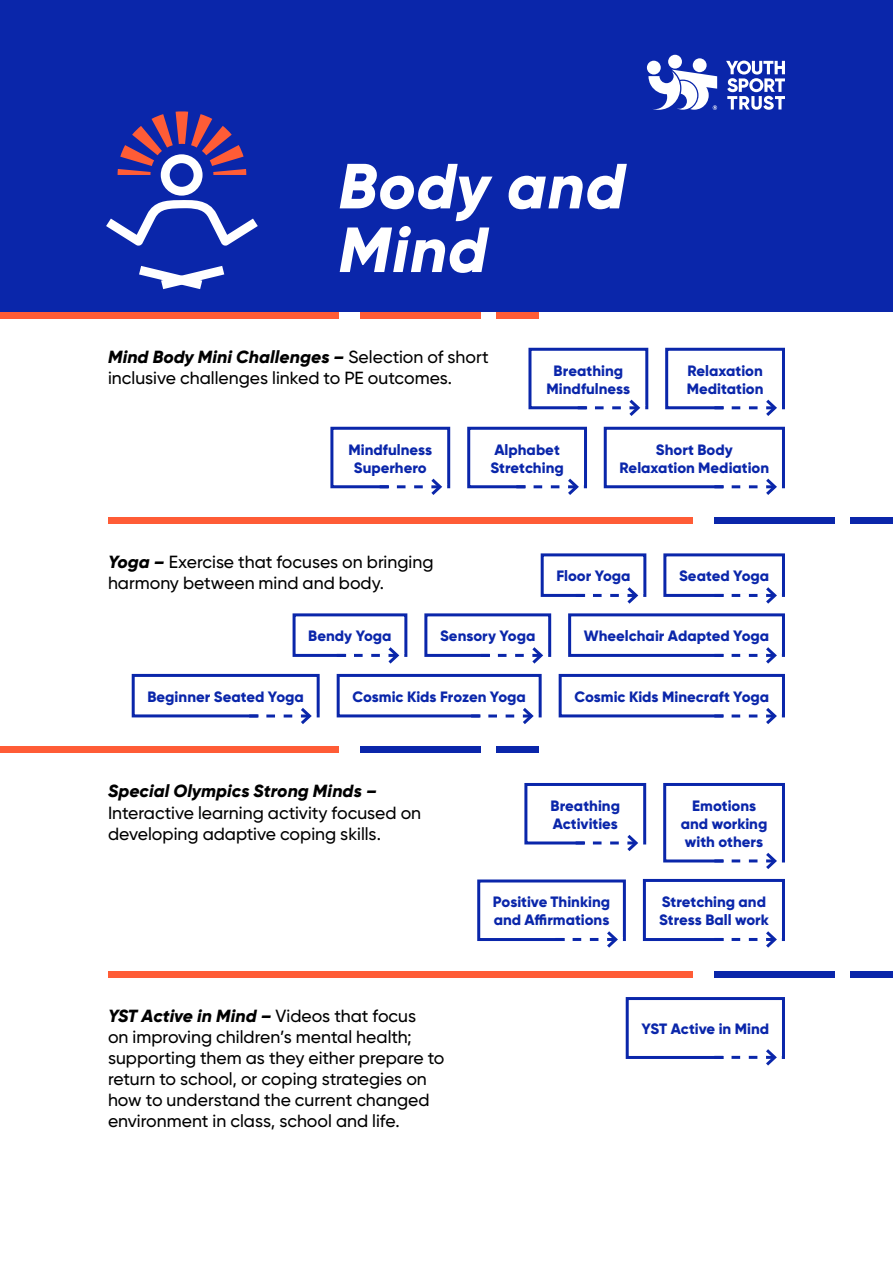
<style>
.page{position:relative;width:893px;height:1263px;background:#fff}
.page>*{position:absolute;margin:0;border:0;box-sizing:border-box;transform-origin:0 0}
.t1{font:italic 800 63.6px/63.6px "Gilroy";letter-spacing:.015em;color:#fff}
.t2{font:500 17.55px/21.1px "Gilroy";color:#000}
.t3{font:800 15px/18px "Gilroy";color:#0a26aa}
.s1{font-weight:800;font-style:italic}
</style>
<div class="page">
<div style="left:0;top:0;width:893px;height:312px;background:#0a26aa"></div>
<svg style="left:726px;top:61px;width:59px;height:49px"></svg>
<div style="left:647px;top:61px;width:14px;height:14px;background:#fff;border-radius:50%"></div>
<div style="left:693px;top:58px;width:14px;height:14px;background:#fff;border-radius:50%"></div>
<div style="left:668px;top:55px;width:14px;height:14px;background:#fff;border-radius:50%"></div>
<svg style="left:648px;top:70px;width:69px;height:40px"></svg>
<div style="left:0;top:312px;width:339px;height:7px;background:#ff5c36"></div>
<div style="left:360px;top:312px;width:121px;height:7px;background:#ff5c36"></div>
<div style="left:497px;top:312px;width:42px;height:7px;background:#ff5c36"></div>
<div style="left:0;top:746px;width:339px;height:7px;background:#ff5c36"></div>
<div style="left:360px;top:746px;width:121px;height:7px;background:#0a26aa"></div>
<div style="left:497px;top:746px;width:42px;height:7px;background:#0a26aa"></div>
<svg style="left:139px;top:266px;width:85px;height:23px"></svg>
<svg style="left:106px;top:111px;width:152px;height:135px"></svg>
<div style="left:108px;top:517px;width:584px;height:7px;background:#ff5c36"></div>
<div style="left:714px;top:517px;width:120px;height:7px;background:#0a26aa"></div>
<div style="left:850px;top:517px;width:43px;height:7px;background:#0a26aa"></div>
<div style="left:108px;top:971px;width:584px;height:7px;background:#ff5c36"></div>
<div style="left:714px;top:971px;width:120px;height:7px;background:#0a26aa"></div>
<div style="left:850px;top:971px;width:43px;height:7px;background:#0a26aa"></div>
<svg style="left:625px;top:997px;width:160px;height:69px"></svg>
<svg style="left:528px;top:347px;width:121px;height:69px"></svg>
<svg style="left:665px;top:347px;width:120px;height:69px"></svg>
<svg style="left:330px;top:426px;width:121px;height:69px"></svg>
<svg style="left:467px;top:426px;width:120px;height:69px"></svg>
<svg style="left:603px;top:426px;width:182px;height:69px"></svg>
<svg style="left:131px;top:553px;width:654px;height:171px"></svg>
<svg style="left:477px;top:783px;width:308px;height:165px"></svg>
<p class="t1" style="left:339px;top:154px;width:288px">Body and<br>Mind</p>
<p class="t2" style="left:108px;top:346px;width:382px"><span class="s1">Mind Body Mini Challenges –</span> Selection of short inclusive challenges linked to PE outcomes.</p>
<p class="t3" style="left:546px;top:361px;width:85px;text-align:center">Breathing<br>Mindfulness</p>
<p class="t3" style="left:687px;top:361px;width:78px">Relaxation<br>Meditation</p>
<p class="t3" style="left:348px;top:440px;width:85px;text-align:center">Mindfulness<br>Superhero</p>
<p class="t3" style="left:490px;top:440px;width:75px">Alphabet<br>Stretching</p>
<p class="t3" style="left:619px;top:440px;width:151px;text-align:center">Short Body<br>Relaxation Mediation</p>
<p class="t2" style="left:108px;top:551px;width:327px"><span class="s1">Yoga –</span> Exercise that focuses on bringing harmony between mind and body.</p>
<p class="t3" style="left:556px;top:567px;width:76px">Floor Yoga</p>
<p class="t3" style="left:679px;top:567px;width:92px">Seated Yoga</p>
<p class="t3" style="left:308px;top:627px;width:85px">Bendy Yoga</p>
<p class="t3" style="left:440px;top:627px;width:97px">Sensory Yoga</p>
<p class="t3" style="left:584px;top:627px;width:187px">Wheelchair Adapted Yoga</p>
<p class="t3" style="left:147px;top:687px;width:158px">Beginner Seated Yoga</p>
<p class="t3" style="left:352px;top:687px;width:175px">Cosmic Kids Frozen Yoga</p>
<p class="t3" style="left:574px;top:687px;width:196px">Cosmic Kids Minecraft Yoga</p>
<p class="t2" style="left:108px;top:780px;width:315px"><span class="s1">Special Olympics Strong Minds –<br></span>Interactive learning activity focused on developing adaptive coping skills.</p>
<p class="t2" style="left:108px;top:1005px;width:338px"><span class="s1">YST Active in Mind –</span> Videos that focus<br>on improving children’s mental health; supporting them as they either prepare to return to school, or coping strategies on how to understand the current changed environment in class, school and life.</p>
<p class="t3" style="left:551px;top:796px;width:71px">Breathing<br>Activities</p>
<p class="t3" style="left:493px;top:893px;width:119px">Positive Thinking and Affirmations</p>
<p class="t3" style="left:681px;top:796px;width:88px;text-align:center">Emotions and working with others</p>
<p class="t3" style="left:659px;top:892px;width:111px">Stretching and<br>Stress Ball work</p>
<p class="t3" style="left:641px;top:1020px;width:129px">YST Active in Mind</p>
</div>
